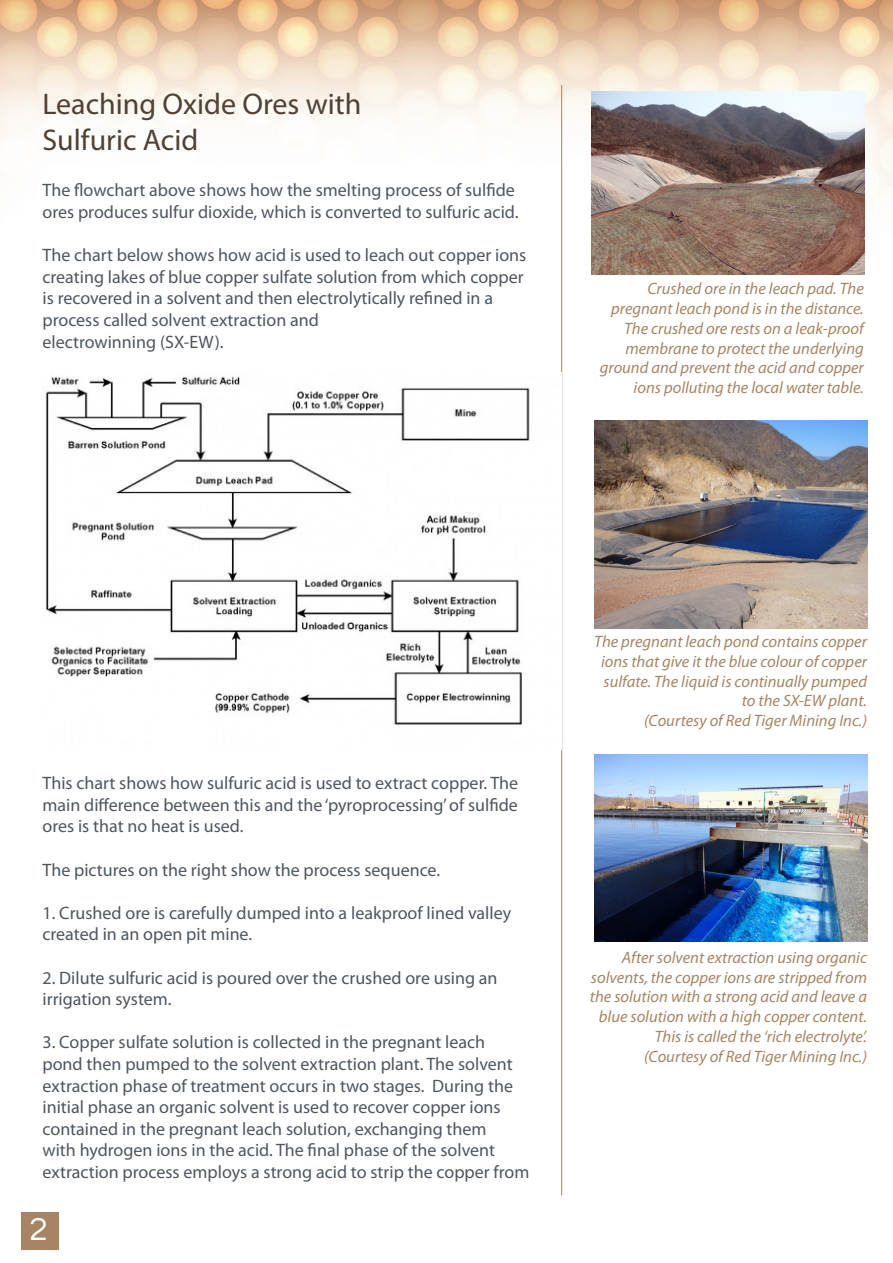
<style>
.page{position:relative;width:893px;height:1263px;background:#fff}
.page>*{position:absolute;margin:0;border:0;box-sizing:border-box;transform-origin:0 0}
.t1{font:33px "Questrial";color:#fff}
.t2{font:30px/36px "Myriad Pro";color:#504135}
.t3{font:18px/21.6px "Myriad Pro";color:#4f565e}
.t4{font:italic 16.5px/19.8px "Myriad Pro";color:#a78463;text-align:right}
</style>
<div class="page">
<img style="left:0;top:0;width:893px;height:301px">
<div style="left:21px;top:1212px;width:38px;height:38px;background:#a78463"></div>
<hr style="left:561px;top:85px;width:1px;height:1110px;background:#a78463">
<img style="left:45px;top:376px;width:485px;height:349px">
<img style="left:591px;top:91px;width:273px;height:183px">
<img style="left:594px;top:421px;width:273px;height:207px">
<img style="left:594px;top:755px;width:273px;height:187px">
<p class="t2" style="left:43px;top:85px;width:320px">Leaching Oxide Ores with<br>Sulfuric Acid</p>
<p class="t3" style="left:43px;top:179px;width:478px">The flowchart above shows how the smelting process of sulfide ores produces sulfur dioxide, which is converted to sulfuric acid.</p>
<p class="t3" style="left:43px;top:244px;width:485px">The chart below shows how acid is used to leach out copper ions creating lakes of blue copper sulfate solution from which copper is recovered in a solvent and then electrolytically refined in a process called solvent extraction and<br>electrowinning (SX-EW).</p>
<p class="t4" style="left:600px;top:278px;width:265px">Crushed ore in the leach pad. The pregnant leach pond is in the distance.<br>The crushed ore rests on a leak-proof membrane to protect the underlying ground and prevent the acid and copper ions polluting the local water table.</p>
<p class="t3" style="left:43px;top:772px;width:477px;text-align:justify">This chart shows how sulfuric acid is used to extract copper. The main difference between this and the ‘pyroprocessing’ of sulfide ores is that no heat is used.</p>
<p class="t3" style="left:43px;top:858px;width:399px">The pictures on the right show the process sequence.</p>
<p class="t3" style="left:43px;top:902px;width:470px">1. Crushed ore is carefully dumped into a leakproof lined valley created in an open pit mine.</p>
<p class="t3" style="left:43px;top:966px;width:457px">2. Dilute sulfuric acid is poured over the crushed ore using an irrigation system.</p>
<p class="t3" style="left:43px;top:1031px;width:488px">3. Copper sulfate solution is collected in the pregnant leach pond then pumped to the solvent extraction plant. The solvent extraction phase of treatment occurs in two stages. During the initial phase an organic solvent is used to recover copper ions contained in the pregnant leach solution, exchanging them<br>with hydrogen ions in the acid. The final phase of the solvent extraction process employs a strong acid to strip the copper from</p>
<h1 class="t1" style="left:29px;top:1213px;width:20px">2</h1>
<p class="t4" style="left:594px;top:631px;width:274px">The pregnant leach pond contains copper ions that give it the blue colour of copper sulfate. The liquid is continually pumped to the SX-EW plant.<br>(Courtesy of Red Tiger Mining Inc.)</p>
<p class="t4" style="left:590px;top:947px;width:279px">After solvent extraction using organic solvents, the copper ions are stripped from the solution with a strong acid and leave a blue solution with a high copper content.<br>This is called the ‘rich electrolyte’. (Courtesy of Red Tiger Mining Inc.)</p>
</div>
